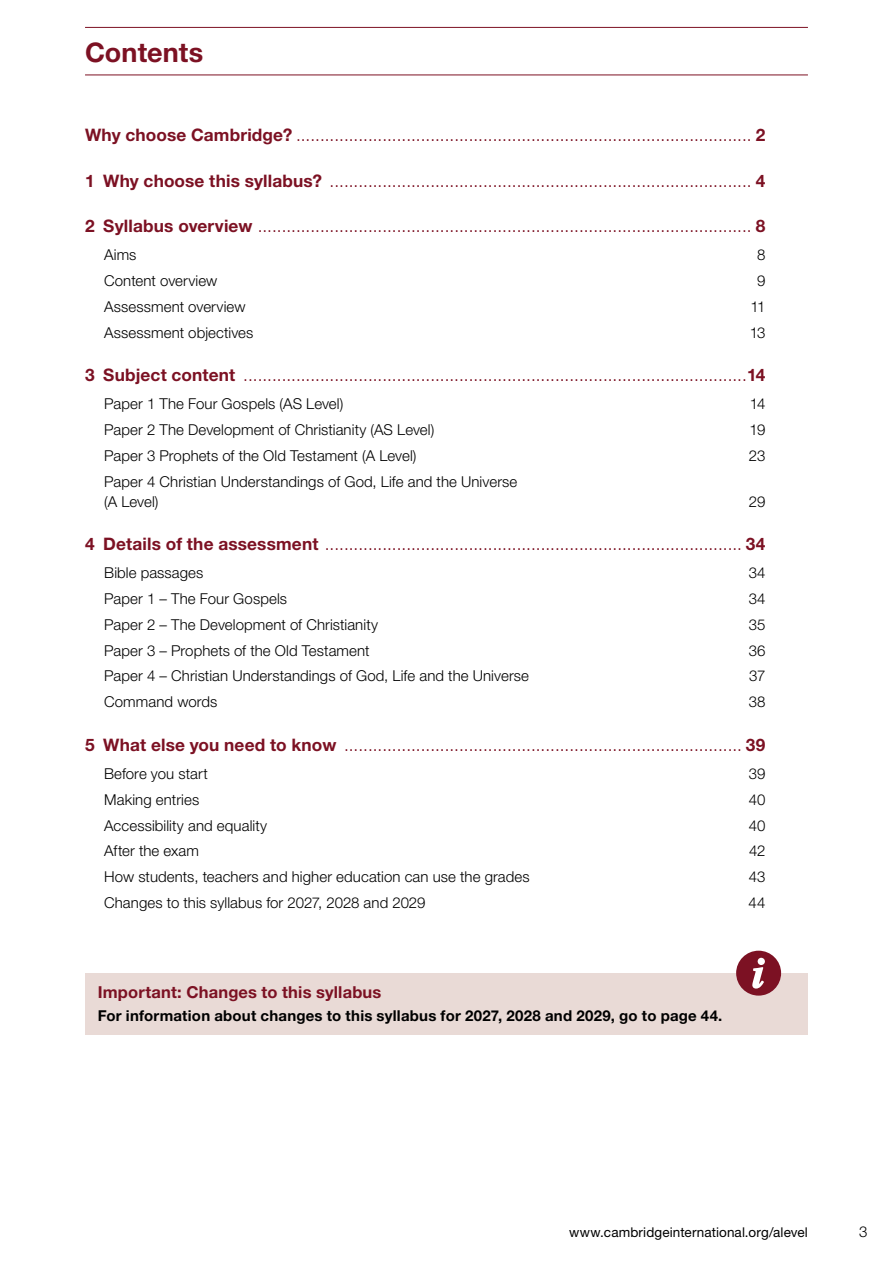
<style>
.page{position:relative;width:893px;height:1263px;background:#fff}
.page>*{position:absolute;margin:0;border:0;box-sizing:border-box;transform-origin:0 0}
.H1_Section_header{font:700 27px "Helvetica Neue LTW1 G";color:#7c1123}
.t1{font:300 17.25px "Helvetica Neue LTW1 G";color:#7c1123}
.Icon_box_heading{font:700 16.5px "Helvetica Neue LTW1 G";letter-spacing:.01em;color:#7c1123}
.t2{font:300 15px/19.5px "Helvetica Neue LTW1 G";letter-spacing:.005em;color:#000}
.Body_text_bold{font:700 15px "Helvetica Neue LTW1 G";letter-spacing:.015em;color:#000}
.t3{font:13.5px "Helvetica Neue LTW1 G";letter-spacing:.01em;color:#000}
.s1{font-weight:700}
</style>
<div class="page">
<div style="left:85px;top:973px;width:723px;height:61px;background:#e9dad6"></div>
<svg style="left:736px;top:951px;width:45px;height:45px"></svg>
<hr style="left:85px;top:27px;width:723px;height:1px;background:#7c1123">
<hr style="left:85px;top:75px;width:723px;height:1px;background:#7c1123">
<h1 class="H1_Section_header" style="left:85px;top:36px;width:120px">Contents</h1>
<p class="t1" style="left:85px;top:125px;width:682px"><span class="s1">Why choose Cambridge?</span> ............................................................................................... <span class="s1">2</span></p>
<p class="t1" style="left:85px;top:170px;width:682px"><span class="s1">1 Why choose this syllabus?</span> ........................................................................................ <span class="s1">4</span></p>
<p class="t1" style="left:85px;top:216px;width:682px"><span class="s1">2 Syllabus overview</span> ....................................................................................................... <span class="s1">8</span></p>
<p class="t2" style="left:104px;top:245px;width:34px">Aims</p>
<p class="t2" style="left:757px;top:245px;width:10px">8</p>
<p class="t2" style="left:104px;top:271px;width:115px">Content overview</p>
<p class="t2" style="left:757px;top:271px;width:10px">9</p>
<p class="t2" style="left:104px;top:297px;width:143px">Assessment overview</p>
<p class="t2" style="left:750px;top:297px;width:17px">11</p>
<p class="t2" style="left:104px;top:323px;width:151px">Assessment objectives</p>
<p class="t2" style="left:750px;top:323px;width:17px">13</p>
<p class="t1" style="left:85px;top:365px;width:682px"><span class="s1">3 Subject content</span> .........................................................................................................<span class="s1">14</span></p>
<p class="t2" style="left:104px;top:394px;width:241px">Paper 1 The Four Gospels (AS Level)</p>
<p class="t2" style="left:750px;top:394px;width:17px">14</p>
<p class="t2" style="left:104px;top:420px;width:332px">Paper 2 The Development of Christianity (AS Level)</p>
<p class="t2" style="left:750px;top:420px;width:17px">19</p>
<p class="t2" style="left:104px;top:446px;width:314px">Paper 3 Prophets of the Old Testament (A Level)</p>
<p class="t2" style="left:749px;top:446px;width:18px">23</p>
<p class="t2" style="left:104px;top:472px;width:415px">Paper 4 Christian Understandings of God, Life and the Universe (A Level)</p>
<p class="t2" style="left:749px;top:491px;width:18px">29</p>
<p class="t1" style="left:85px;top:533px;width:682px"><span class="s1">4 Details of the assessment</span> ....................................................................................... <span class="s1">34</span></p>
<p class="t2" style="left:104px;top:563px;width:101px">Bible passages</p>
<p class="t2" style="left:749px;top:563px;width:18px">34</p>
<p class="t2" style="left:104px;top:589px;width:184px">Paper 1 – The Four Gospels</p>
<p class="t2" style="left:749px;top:589px;width:18px">34</p>
<p class="t2" style="left:104px;top:614px;width:275px">Paper 2 – The Development of Christianity</p>
<p class="t2" style="left:749px;top:614px;width:18px">35</p>
<p class="t2" style="left:104px;top:640px;width:267px">Paper 3 – Prophets of the Old Testament</p>
<p class="t2" style="left:749px;top:640px;width:18px">36</p>
<p class="t2" style="left:104px;top:666px;width:426px">Paper 4 – Christian Understandings of God, Life and the Universe</p>
<p class="t2" style="left:749px;top:666px;width:18px">37</p>
<p class="t2" style="left:104px;top:692px;width:115px">Command words</p>
<p class="t2" style="left:749px;top:692px;width:18px">38</p>
<p class="t1" style="left:85px;top:734px;width:682px"><span class="s1">5 What else you need to know</span> ................................................................................... <span class="s1">39</span></p>
<p class="t2" style="left:104px;top:764px;width:105px">Before you start</p>
<p class="t2" style="left:749px;top:764px;width:18px">39</p>
<p class="t2" style="left:104px;top:789px;width:97px">Making entries</p>
<p class="t2" style="left:749px;top:789px;width:18px">40</p>
<p class="t2" style="left:104px;top:815px;width:164px">Accessibility and equality</p>
<p class="t2" style="left:749px;top:815px;width:18px">40</p>
<p class="t2" style="left:104px;top:841px;width:96px">After the exam</p>
<p class="t2" style="left:749px;top:841px;width:18px">42</p>
<p class="t2" style="left:104px;top:867px;width:427px">How students, teachers and higher education can use the grades</p>
<p class="t2" style="left:749px;top:867px;width:18px">43</p>
<p class="t2" style="left:104px;top:893px;width:323px">Changes to this syllabus for 2027, 2028 and 2029</p>
<p class="t2" style="left:749px;top:893px;width:18px">44</p>
<p class="Icon_box_heading" style="left:98px;top:982px;width:285px">Important: Changes to this syllabus</p>
<p class="Body_text_bold" style="left:98px;top:1007px;width:626px">For information about changes to this syllabus for 2027, 2028 and 2029, go to page 44.</p>
<p class="t3" style="left:569px;top:1224px;width:240px">www.cambridgeinternational.org/alevel</p>
<p class="t2" style="left:859px;top:1222px;width:10px">3</p>
</div>
